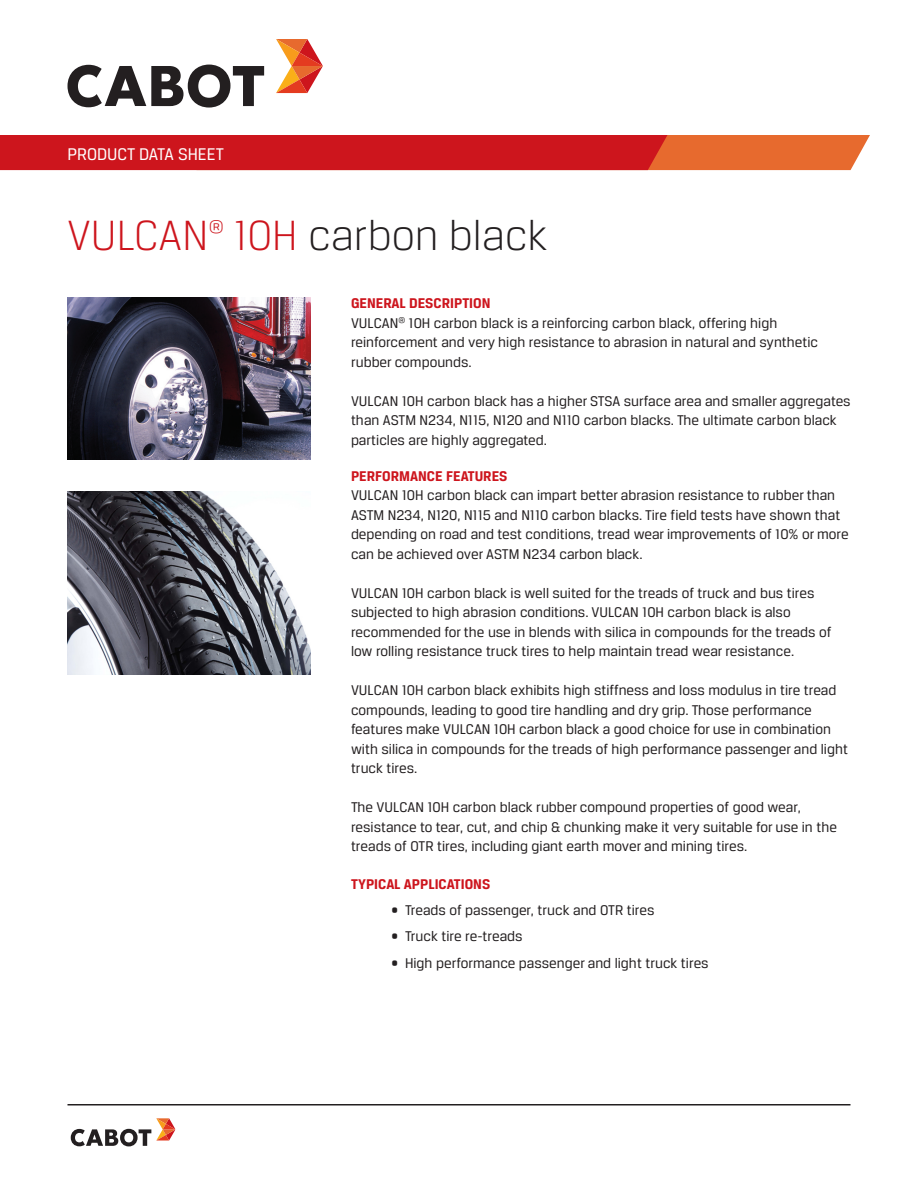
<style>
.page{position:relative;width:918px;height:1188px;background:#fff}
.page>*{position:absolute;margin:0;border:0;box-sizing:border-box;transform-origin:0 0}
._1_Product_Name{font:300 45px "Breuer Text";color:#231f20}
._1_Product_Name-2{font:300 45px "Breuer Text";color:#cd151d}
._1_Product_Name-3{font:300 19.2px "Breuer Text";color:#cd151d}
.Subhead_3{font:18px "Breuer Text";color:#fff}
.Body_Text{font:15px/19.5px "Breuer Text";color:#231f20}
.Head_A_red{font:700 15px "Breuer Text";color:#cd151d}
.s1{color:#cd151d}
</style>
<div class="page">
<svg style="left:276px;top:39px;width:47px;height:54px"></svg>
<svg style="left:68px;top:65px;width:196px;height:43px"></svg>
<svg style="left:0;top:135px;width:870px;height:35px;background:#d32b23"></svg>
<hr style="left:68px;top:1104px;width:782px;height:2px;background:#231f20">
<svg style="left:71px;top:1118px;width:105px;height:28px"></svg>
<img style="left:68px;top:491px;width:243px;height:183px">
<img style="left:68px;top:297px;width:242px;height:163px">
<p class="Subhead_3" style="left:68px;top:144px;width:158px">PRODUCT DATA SHEET</p>
<p class="_1_Product_Name-2" style="left:68px;top:211px;width:143px">VULCAN</p>
<p class="_1_Product_Name-3" style="left:209px;top:216px;width:17px">®</p>
<p class="_1_Product_Name" style="left:234px;top:211px;width:315px"><span class="s1">10H</span> carbon black</p>
<p class="Head_A_red" style="left:351px;top:295px;width:141px">GENERAL DESCRIPTION</p>
<p class="Body_Text" style="left:351px;top:313px;width:469px">VULCAN<sup>®</sup> 10H carbon black is a reinforcing carbon black, offering high reinforcement and very high resistance to abrasion in natural and synthetic rubber compounds.</p>
<p class="Body_Text" style="left:351px;top:391px;width:501px">VULCAN 10H carbon black has a higher STSA surface area and smaller aggregates than ASTM N234, N115, N120 and N110 carbon blacks. The ultimate carbon black particles are highly aggregated.</p>
<p class="Head_A_red" style="left:351px;top:467px;width:158px">PERFORMANCE FEATURES</p>
<p class="Body_Text" style="left:351px;top:485px;width:499px">VULCAN 10H carbon black can impart better abrasion resistance to rubber than ASTM N234, N120, N115 and N110 carbon blacks. Tire field tests have shown that depending on road and test conditions, tread wear improvements of 10% or more can be achieved over ASTM N234 carbon black.</p>
<p class="Body_Text" style="left:351px;top:583px;width:482px">VULCAN 10H carbon black is well suited for the treads of truck and bus tires subjected to high abrasion conditions. VULCAN 10H carbon black is also recommended for the use in blends with silica in compounds for the treads of low rolling resistance truck tires to help maintain tread wear resistance.</p>
<p class="Body_Text" style="left:351px;top:680px;width:499px">VULCAN 10H carbon black exhibits high stiffness and loss modulus in tire tread compounds, leading to good tire handling and dry grip. Those performance features make VULCAN 10H carbon black a good choice for use in combination with silica in compounds for the treads of high performance passenger and light truck tires.</p>
<p class="Body_Text" style="left:351px;top:797px;width:487px">The VULCAN 10H carbon black rubber compound properties of good wear, resistance to tear, cut, and chip &amp; chunking make it very suitable for use in the treads of OTR tires, including giant earth mover and mining tires.</p>
<p class="Head_A_red" style="left:351px;top:875px;width:141px">TYPICAL APPLICATIONS</p>
<p class="Body_Text" style="left:392px;top:900px;width:264px">• Treads of passenger, truck and OTR tires</p>
<p class="Body_Text" style="left:392px;top:926px;width:133px">• Truck tire re-treads</p>
<p class="Body_Text" style="left:392px;top:953px;width:319px">• High performance passenger and light truck tires</p>
</div>
